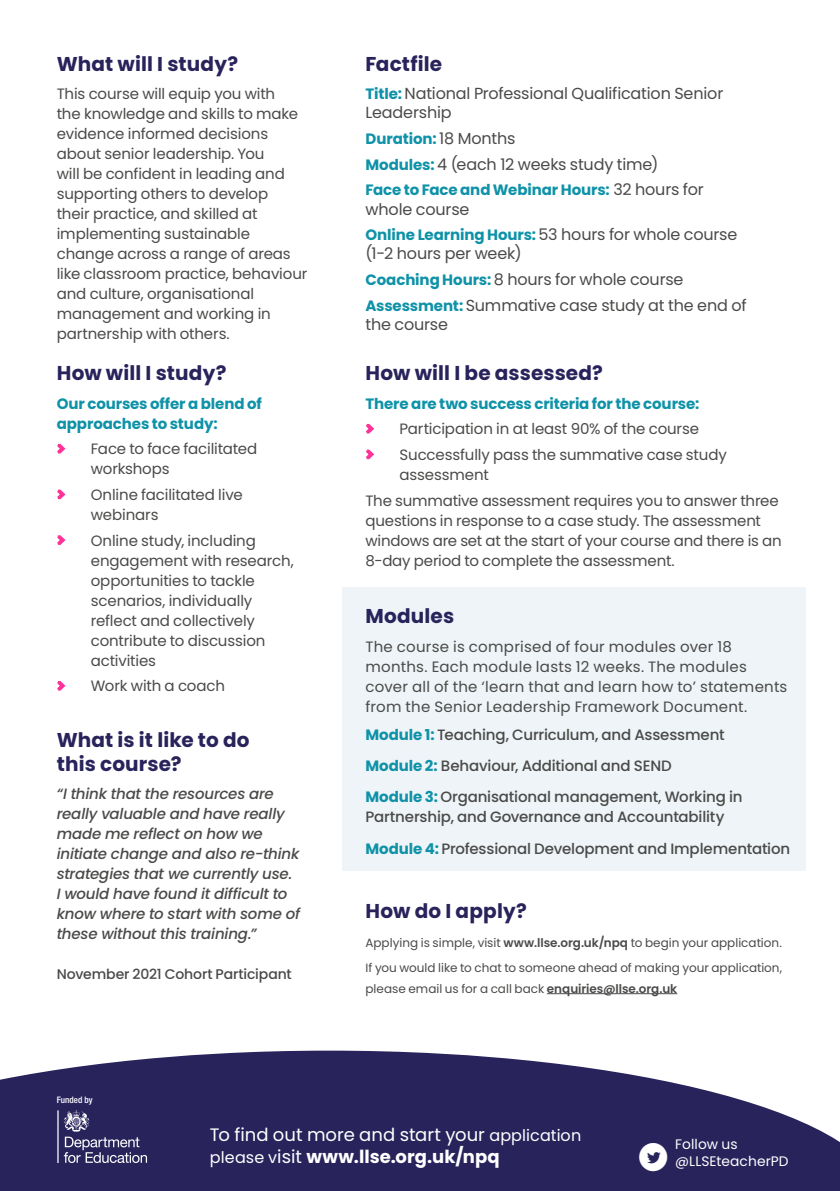
<style>
.page{position:relative;width:840px;height:1191px;background:#fff}
.page>*{position:absolute;margin:0;border:0;box-sizing:border-box;transform-origin:0 0}
.t1{font:700 20px/24px "Poppins";letter-spacing:.005em;color:#29235c}
.t2{font:18px/21.6px "Poppins";color:#fff}
.t3{font:16px/25.6px "Poppins";letter-spacing:-.01em;color:#4a4a49}
.t4{font:15px/20px "Poppins";letter-spacing:-.01em;color:#4a4a49}
.t5{font:italic 500 15px/20px "Poppins";letter-spacing:-.015em;color:#4a4a49}
.t6{font:500 15px/31.4px "Poppins";letter-spacing:-.01em;color:#4a4a49}
.t7{font:15px/20px "Poppins";letter-spacing:.015em;color:#4a4a49}
.t8{font:700 15px/20px "Poppins";letter-spacing:-.005em;color:#0e92a8}
.t9{font:500 14px "Poppins";letter-spacing:-.01em;color:#4a4a49}
.t10{font:13.8px/16.6px "Poppins";letter-spacing:.01em;color:#fff}
.t11{font:12px/25.6px "Poppins";color:#4a4a49}
.t12{font:500 condensed 9px "Helvetica Neue";color:#fff}
.s1{color:#ff3299}
.s2{font-weight:700;font-size:15px;color:#0e92a8}
.s3{font-weight:400;font-size:16px;color:#4a4a49}
.s4{font-weight:700;color:#0e92a8}
.s5{font-weight:600}
.s6{font-size:16px}
.s7{font-weight:700}
.s8{font-family:"Social Media Circled";font-size:27.8px}
</style>
<div class="page">
<svg style="left:0;top:1050px;width:839px;height:141px;background:#474273"></svg>
<hr style="left:57px;top:1110px;width:2px;height:53px;background:#fff">
<svg style="left:64px;top:1110px;width:83px;height:53px;background:#4c4777"></svg>
<div style="left:342px;top:587px;width:463px;height:283px;background:#eef4f7"></div>
<hr style="left:546px;top:993px;width:131px;height:1px;background:#4a4a49">
<h1 class="t1" style="left:57px;top:52px;width:183px">What will I study?</h1>
<p class="t4" style="left:57px;top:84px;width:252px">This course will equip you with<br>the knowledge and skills to make evidence informed decisions about senior leadership. You<br>will be confident in leading and supporting others to develop<br>their practice, and skilled at implementing sustainable change across a range of areas like classroom practice, behaviour and culture, organisational management and working in partnership with others.</p>
<h1 class="t1" style="left:57px;top:361px;width:171px">How will I study?</h1>
<p class="t8" style="left:57px;top:393px;width:206px">Our courses offer a blend of approaches to study:</p>
<p class="t4" style="left:91px;top:439px;width:168px;text-indent:-34px"><span class="s1">&gt;</span> Face to face facilitated workshops</p>
<p class="t4" style="left:91px;top:485px;width:153px;text-indent:-34px"><span class="s1">&gt;</span> Online facilitated live webinars</p>
<p class="t4" style="left:91px;top:530px;width:204px;text-indent:-34px"><span class="s1">&gt;</span> Online study, including engagement with research, opportunities to tackle scenarios, individually reflect and collectively contribute to discussion activities</p>
<p class="t4" style="left:57px;top:676px;width:170px"><span class="s1">&gt;</span> Work with a coach</p>
<h1 class="t1" style="left:57px;top:727px;width:194px">What is it like to do this course?</h1>
<p class="t5" style="left:57px;top:784px;width:245px">“I think that the resources are really valuable and have really made me reflect on how we initiate change and also re-think strategies that we currently use.<br>I would have found it difficult to know where to start with some of these without this training.”</p>
<p class="t9" style="left:57px;top:966px;width:236px">November 2021 Cohort Participant</p>
<p class="t12" style="left:57px;top:1094px;width:37px">Funded by</p>
<h1 class="t1" style="left:365px;top:52px;width:78px">Factfile</h1>
<p class="t3" style="left:365px;top:84px;width:359px;line-height:19.2px"><span class="s2">Title:</span> National Professional Qualification Senior<br>Leadership</p>
<p class="t8" style="left:365px;top:129px;width:151px">Duration: <span class="s3">18 Months</span></p>
<p class="t3" style="left:365px;top:151px;width:294px"><span class="s2">Modules:</span> 4 (each 12 weeks study time)</p>
<p class="t8" style="left:365px;top:180px;width:339px">Face to Face and Webinar Hours: <span class="s3">32 hours for</span></p>
<p class="t3" style="left:365px;top:196px;width:373px">whole course<br><span class="s2">Online Learning Hours:</span> 53 hours for whole course</p>
<p class="t3" style="left:365px;top:241px;width:382px">(1-2 hours per week)<br><span class="s2">Coaching Hours:</span> 8 hours for whole course<br><span class="s2">Assessment:</span> Summative case study at the end of</p>
<p class="t3" style="left:365px;top:312px;width:84px">the course</p>
<h1 class="t1" style="left:365px;top:361px;width:239px">How will I be assessed?</h1>
<p class="t4" style="left:365px;top:390px;width:362px;line-height:25.6px"><span class="s4">There are two success criteria for the course:<br></span><span class="s1">&gt;</span> Participation in at least 90% of the course<br><span class="s1">&gt;</span> Successfully pass the summative case study</p>
<p class="t4" style="left:365px;top:462px;width:414px;line-height:25.6px;text-indent:34px">assessment<br>The summative assessment requires you to answer three</p>
<p class="t4" style="left:365px;top:510px;width:417px">questions in response to a case study. The assessment windows are set at the start of your course and there is an<br>8-day period to complete the assessment.</p>
<h1 class="t1" style="left:365px;top:604px;width:90px">Modules</h1>
<p class="t7" style="left:365px;top:636px;width:423px">The course is comprised of four modules over 18 months. Each module lasts 12 weeks. The modules cover all of the ‘learn that and learn how to’ statements from the Senior Leadership Framework Document.</p>
<p class="t6" style="left:365px;top:718px;width:378px"><span class="s4">Module 1:</span> Teaching, Curriculum, and Assessment<br><span class="s4">Module 2:</span> Behaviour, Additional and SEND<br><span class="s4">Module 3:</span> Organisational management, Working in</p>
<p class="t6" style="left:365px;top:801px;width:426px">Partnership, and Governance and Accountability<br><span class="s4">Module 4:</span> Professional Development and Implementation</p>
<h1 class="t1" style="left:365px;top:899px;width:163px">How do I apply?</h1>
<p class="t11" style="left:365px;top:930px;width:418px">Applying is simple, visit <span class="s5">www.llse.org.uk/npq</span> to begin your application.<br>If you would like to chat to someone ahead of making your application,</p>
<p class="t11" style="left:365px;top:975px;width:313px">please email us for a call back <span class="s5">enquiries@llse.org.uk</span></p>
<p class="t2" style="left:210px;top:1124px;width:372px">To find out more and start your <span class="s6">application please v</span>isit <span class="s7">www.llse.org.uk/npq</span></p>
<p class="t10" style="left:638px;top:1135px;width:151px;text-indent:37px">Follow us<br><span class="s8">D</span> @LLSEteacherPD</p>
</div>
